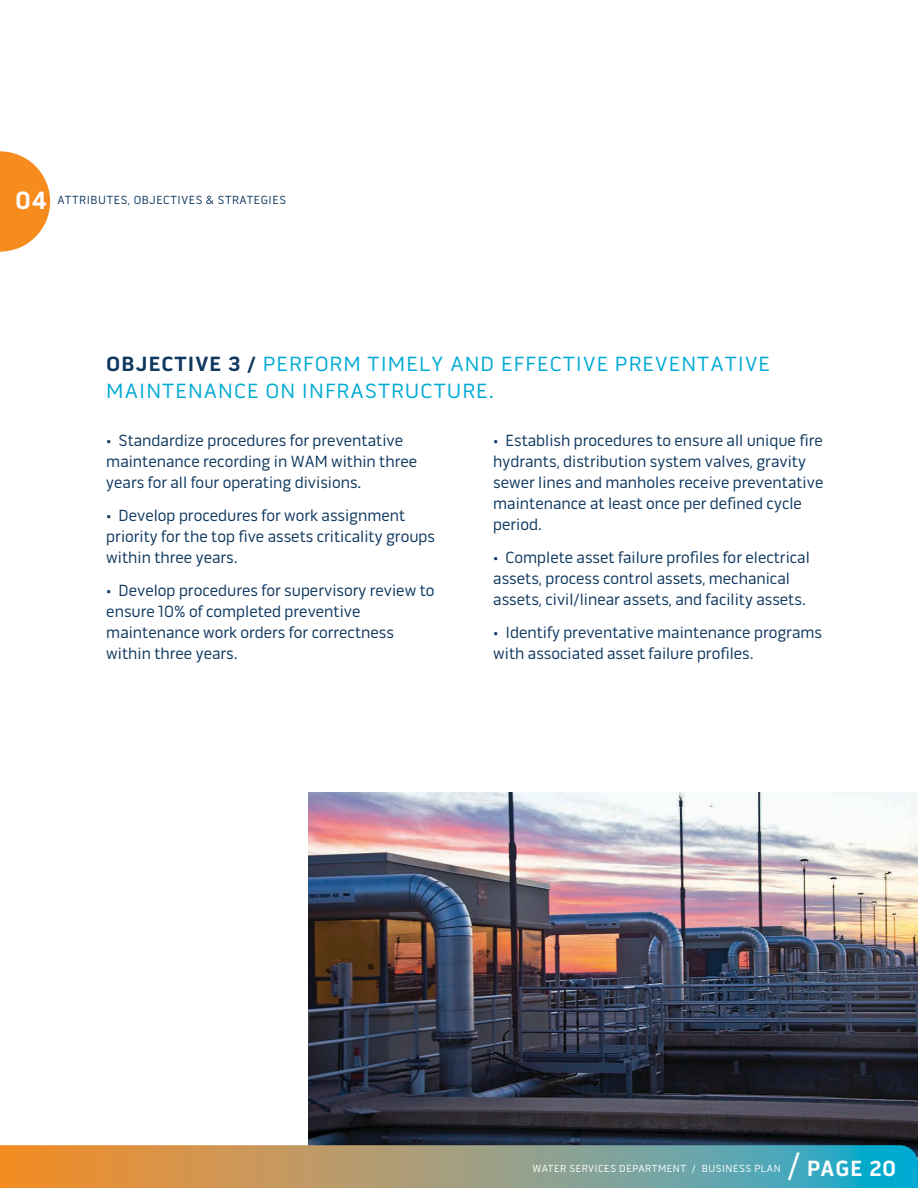
<style>
.page{position:relative;width:918px;height:1188px;background:#fff}
.page>*{position:absolute;margin:0;border:0;box-sizing:border-box;transform-origin:0 0}
.t1{font:700 22.5px "Pill Gothic 600 mg";letter-spacing:.05em;color:#fff;scale:.95 1}
.t2{font:21px/27px "Pill Gothic 600 mg";letter-spacing:.05em;color:#00aad4}
.t3{font:16.5px/21px "Pill Gothic 600 mg";color:#0e385f;scale:.95 1}
.t4{font:12px "Pill Gothic 600 mg";letter-spacing:.05em;color:#0e385f;scale:.95 1}
.t5{font:10.5px "Pill Gothic 600 mg";letter-spacing:.05em;color:#fff;scale:.95 1}
.s1{font-weight:700;font-size:25.5px;color:#fff}
.s2{font-weight:700;color:#0e385f}
.s3{font-weight:400;font-size:36px}
</style>
<div class="page">
<img style="left:308px;top:793px;width:610px;height:352px">
<svg style="left:0;top:1145px;width:918px;height:43px;background:#979d7d"></svg>
<svg style="left:0;top:151px;width:50px;height:101px"></svg>
<p class="t4" style="left:16px;top:193px;width:286px"><span class="s1">04</span> ATTRIBUTES, OBJECTIVES &amp; STRATEGIES</p>
<p class="t2" style="left:106px;top:351px;width:665px"><span class="s2">OBJECTIVE 3 /</span> PERFORM TIMELY AND EFFECTIVE PREVENTATIVE<br>MAINTENANCE ON INFRASTRUCTURE.</p>
<p class="t3" style="left:493px;top:430px;width:349px">• Establish procedures to ensure all unique fire hydrants, distribution system valves, gravity sewer lines and manholes receive preventative maintenance at least once per defined cycle period.</p>
<p class="t3" style="left:493px;top:547px;width:335px">• Complete asset failure profiles for electrical assets, process control assets, mechanical assets, civil/linear assets, and facility assets.</p>
<p class="t3" style="left:493px;top:622px;width:348px">• Identify preventative maintenance programs with associated asset failure profiles.</p>
<p class="t3" style="left:106px;top:430px;width:329px">• Standardize procedures for preventative maintenance recording in WAM within three years for all four operating divisions.</p>
<p class="t3" style="left:106px;top:505px;width:348px">• Develop procedures for work assignment priority for the top five assets criticality groups within three years.</p>
<p class="t3" style="left:106px;top:580px;width:347px">• Develop procedures for supervisory review to ensure 10% of completed preventive maintenance work orders for correctness within three years.</p>
<p class="t5" style="left:533px;top:1163px;width:263px">WATER SERVICES DEPARTMENT / BUSINESS PLAN</p>
<h1 class="t1" style="left:787px;top:1155px;width:116px"><span class="s3">/</span> PAGE 20</h1>
</div>
